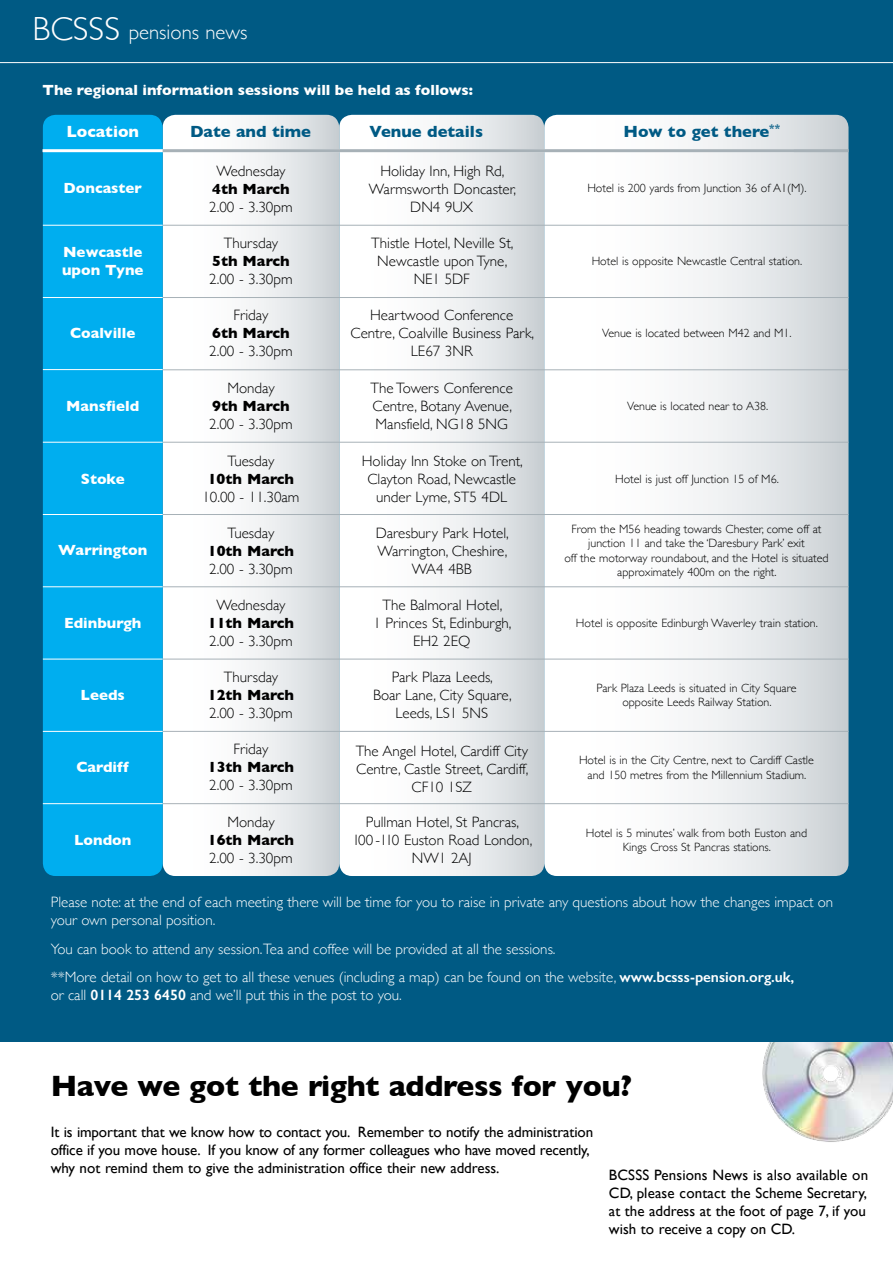
<style>
.page{position:relative;width:893px;height:1263px;background:#fff}
.page>*{position:absolute;margin:0;border:0;box-sizing:border-box;transform-origin:0 0}
.t1{font:700 30px "Gill Sans";letter-spacing:-.01em;color:#000}
.t2{font:300 20.7px "Gill Sans";color:#fff}
.t3{font:700 16.5px "Gill Sans";color:#005a84}
.t4{font:700 16.5px "Gill Sans";color:#fff}
.t5{font:300 15px/18px "Gill Sans";color:#000;text-align:center}
.t6{font:300 15px/18px "Gill Sans";color:#fff}
.t7{font:15px/18px "Gill Sans";letter-spacing:-.01em;color:#000}
.t8{font:700 15px/18px "Gill Sans";color:#fff}
.t9{font:700 15px "Gill Sans";color:#000}
.t10{font:300 12px/14.4px "Gill Sans";color:#000;text-align:center}
.s1{font-size:33.45px}
.s2{font-weight:600}
</style>
<div class="page">
<img style="left:762px;top:1042px;width:131px;height:100px">
<div style="left:0;top:0;width:893px;height:1042px;background:#005a84"></div>
<hr style="left:0;top:62px;width:893px;height:1px;background:#fff">
<svg style="left:339px;top:115px;width:205px;height:761px;background:#edeff1"></svg>
<svg style="left:544px;top:115px;width:304px;height:761px;background:#edeff1"></svg>
<svg style="left:163px;top:115px;width:176px;height:761px;background:#f0f1f3"></svg>
<hr style="left:163px;top:225px;width:685px;height:1px;background:#a7b1b7">
<hr style="left:163px;top:297px;width:685px;height:1px;background:#a7b1b7">
<hr style="left:163px;top:369px;width:685px;height:1px;background:#a7b1b7">
<hr style="left:163px;top:442px;width:685px;height:1px;background:#a7b1b7">
<hr style="left:163px;top:514px;width:685px;height:1px;background:#a7b1b7">
<hr style="left:163px;top:586px;width:685px;height:1px;background:#a7b1b7">
<hr style="left:163px;top:659px;width:685px;height:1px;background:#a7b1b7">
<hr style="left:163px;top:731px;width:685px;height:1px;background:#a7b1b7">
<hr style="left:163px;top:803px;width:685px;height:1px;background:#a7b1b7">
<div style="left:43px;top:115px;width:120px;height:761px;background:#00aeef;border-radius:13px"></div>
<hr style="left:43px;top:149px;width:751px;height:3px;background:#fff">
<hr style="left:43px;top:225px;width:120px;height:1px;background:#fff">
<hr style="left:43px;top:297px;width:120px;height:1px;background:#fff">
<hr style="left:43px;top:369px;width:120px;height:1px;background:#fff">
<hr style="left:43px;top:442px;width:120px;height:1px;background:#fff">
<hr style="left:43px;top:514px;width:120px;height:1px;background:#fff">
<hr style="left:43px;top:586px;width:120px;height:1px;background:#fff">
<hr style="left:43px;top:659px;width:120px;height:1px;background:#fff">
<hr style="left:43px;top:731px;width:120px;height:1px;background:#fff">
<hr style="left:43px;top:803px;width:120px;height:1px;background:#fff">
<hr style="left:163px;top:149px;width:685px;height:3px;background:#a7b1b7">
<h2 class="t2" style="left:33px;top:15px;width:216px"><span class="s1">BCSSS</span> pensions news</h2>
<p class="t8" style="left:43px;top:81px;width:432px">The regional information sessions will be held as follows:</p>
<p class="t4" style="left:66px;top:118px;width:74px">Location</p>
<p class="t3" style="left:190px;top:118px;width:122px">Date and time</p>
<p class="t3" style="left:370px;top:118px;width:115px">Venue details</p>
<p class="t3" style="left:624px;top:118px;width:158px">How to get there<sup>**</sup></p>
<p class="t5" style="left:216px;top:161px;width:71px">Wednesday</p>
<p class="t9" style="left:212px;top:177px;width:79px">4th March</p>
<p class="t5" style="left:209px;top:197px;width:85px">2.00 - 3.30pm</p>
<p class="t5" style="left:369px;top:161px;width:149px">Holiday Inn, High Rd,<br>Warmsworth Doncaster,<br>DN4 9UX</p>
<p class="t8" style="left:64px;top:179px;width:80px">Doncaster</p>
<p class="t10" style="left:587px;top:181px;width:221px">Hotel is 200 yards from Junction 36 of A1(M).</p>
<p class="t8" style="left:62px;top:243px;width:83px">Newcastle upon Tyne</p>
<p class="t8" style="left:70px;top:324px;width:67px">Coalville</p>
<p class="t8" style="left:66px;top:396px;width:75px">Mansfield</p>
<p class="t8" style="left:81px;top:469px;width:45px">Stoke</p>
<p class="t8" style="left:58px;top:541px;width:91px">Warrington</p>
<p class="t8" style="left:64px;top:613px;width:79px">Edinburgh</p>
<p class="t8" style="left:81px;top:686px;width:46px">Leeds</p>
<p class="t8" style="left:76px;top:758px;width:54px">Cardiff</p>
<p class="t8" style="left:74px;top:830px;width:59px">London</p>
<p class="t5" style="left:224px;top:234px;width:56px">Thursday</p>
<p class="t9" style="left:212px;top:249px;width:79px">5th March</p>
<p class="t5" style="left:209px;top:270px;width:85px">2.00 - 3.30pm</p>
<p class="t5" style="left:234px;top:306px;width:36px">Friday</p>
<p class="t9" style="left:212px;top:321px;width:79px">6th March</p>
<p class="t5" style="left:209px;top:342px;width:85px">2.00 - 3.30pm</p>
<p class="t5" style="left:227px;top:378px;width:49px">Monday</p>
<p class="t9" style="left:212px;top:394px;width:79px">9th March</p>
<p class="t5" style="left:209px;top:414px;width:85px">2.00 - 3.30pm</p>
<p class="t5" style="left:228px;top:451px;width:48px">Tuesday</p>
<p class="t9" style="left:208px;top:467px;width:88px">10th March</p>
<p class="t5" style="left:202px;top:487px;width:99px">10.00 - 11.30am</p>
<p class="t5" style="left:228px;top:523px;width:48px">Tuesday</p>
<p class="t9" style="left:208px;top:538px;width:88px">10th March</p>
<p class="t5" style="left:209px;top:559px;width:85px">2.00 - 3.30pm</p>
<p class="t5" style="left:216px;top:595px;width:71px">Wednesday</p>
<p class="t9" style="left:208px;top:611px;width:88px">11th March</p>
<p class="t5" style="left:209px;top:631px;width:85px">2.00 - 3.30pm</p>
<p class="t5" style="left:224px;top:667px;width:56px">Thursday</p>
<p class="t9" style="left:208px;top:683px;width:88px">12th March</p>
<p class="t5" style="left:209px;top:703px;width:85px">2.00 - 3.30pm</p>
<p class="t5" style="left:234px;top:740px;width:36px">Friday</p>
<p class="t9" style="left:208px;top:755px;width:88px">13th March</p>
<p class="t5" style="left:209px;top:776px;width:85px">2.00 - 3.30pm</p>
<p class="t5" style="left:227px;top:812px;width:49px">Monday</p>
<p class="t9" style="left:208px;top:828px;width:88px">16th March</p>
<p class="t5" style="left:209px;top:848px;width:85px">2.00 - 3.30pm</p>
<p class="t5" style="left:371px;top:234px;width:144px">Thistle Hotel, Neville St,<br>Newcastle upon Tyne,<br>NE1 5DF</p>
<p class="t5" style="left:351px;top:306px;width:185px">Heartwood Conference<br>Centre, Coalville Business Park,<br>LE67 3NR</p>
<p class="t5" style="left:371px;top:378px;width:144px;text-align:justify">The Towers Conference Centre, Botany Avenue, Mansfield, NG18 5NG</p>
<p class="t5" style="left:362px;top:451px;width:163px">Holiday Inn Stoke on Trent,<br>Clayton Road, Newcastle under Lyme, ST5 4DL</p>
<p class="t5" style="left:376px;top:523px;width:135px">Daresbury Park Hotel,<br>Warrington, Cheshire,<br>WA4 4BB</p>
<p class="t5" style="left:373px;top:595px;width:140px">The Balmoral Hotel,<br>1 Princes St, Edinburgh,<br>EH2 2EQ</p>
<p class="t5" style="left:373px;top:667px;width:140px">Park Plaza Leeds,<br>Boar Lane, City Square,<br>Leeds, LS1 5NS</p>
<p class="t5" style="left:356px;top:741px;width:174px">The Angel Hotel, Cardiff City<br>Centre, Castle Street, Cardiff,<br>CF10 1SZ</p>
<p class="t5" style="left:352px;top:812px;width:181px">Pullman Hotel, St Pancras,<br>100 -110 Euston Road London,<br>NW1 2AJ</p>
<p class="t10" style="left:592px;top:253px;width:212px">Hotel is opposite Newcastle Central station.</p>
<p class="t10" style="left:602px;top:326px;width:191px">Venue is located between M42 and M1.</p>
<p class="t10" style="left:627px;top:398px;width:142px">Venue is located near to A38.</p>
<p class="t10" style="left:615px;top:471px;width:165px">Hotel is just off Junction 15 of M6.</p>
<p class="t10" style="left:564px;top:521px;width:266px">From the M56 heading towards Chester, come off at junction 11 and take the ‘Daresbury Park’ exit<br>off the motorway roundabout, and the Hotel is situated approximately 400m on the right.</p>
<p class="t10" style="left:576px;top:615px;width:243px">Hotel is opposite Edinburgh Waverley train station.</p>
<p class="t10" style="left:596px;top:680px;width:201px">Park Plaza Leeds is situated in City Square opposite Leeds Railway Station.</p>
<p class="t10" style="left:579px;top:752px;width:236px">Hotel is in the City Centre, next to Cardiff Castle and 150 metres from the Millennium Stadium.</p>
<p class="t10" style="left:586px;top:825px;width:223px">Hotel is 5 minutes’ walk from both Euston and<br>Kings Cross St Pancras stations.</p>
<p class="t6" style="left:51px;top:892px;width:784px">Please note: at the end of each meeting there will be time for you to raise in private any questions about how the changes impact on your own personal position.</p>
<p class="t6" style="left:51px;top:934px;width:745px;line-height:28.7px">You can book to attend any session.Tea and coffee will be provided at all the sessions.<br>**More detail on how to get to all these venues (including a map) can be found on the website, <span class="s2">www.bcsss-pension.org.uk,</span></p>
<p class="t6" style="left:51px;top:985px;width:353px">or call <span class="s2">0114 253 6450</span> and we’ll put this in the post to you.</p>
<h1 class="t1" style="left:51px;top:1062px;width:583px">Have we got the right address for you?</h1>
<p class="t7" style="left:51px;top:1122px;width:544px">It is important that we know how to contact you. Remember to notify the administration office if you move house. If you know of any former colleagues who have moved recently, why not remind them to give the administration office their new address.</p>
<p class="t7" style="left:609px;top:1166px;width:261px">BCSSS Pensions News is also available on CD, please contact the Scheme Secretary, at the address at the foot of page 7, if you wish to receive a copy on CD.</p>
</div>
